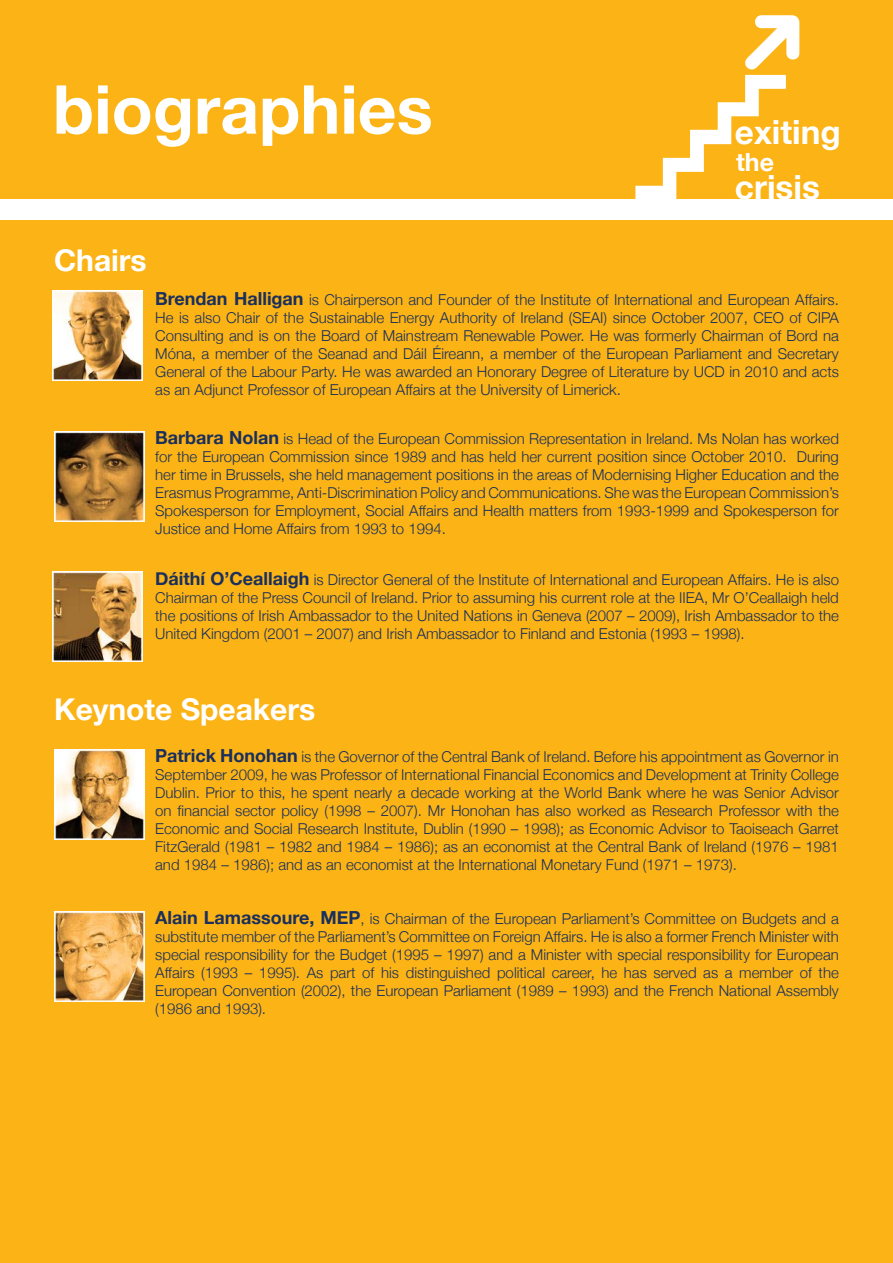
<style>
.page{position:relative;width:893px;height:1263px;background:#fbb316}
.page>*{position:absolute;margin:0;border:0;box-sizing:border-box;transform-origin:0 0}
.t1{font:700 67.5px "Helvetica Neue";color:#fff}
.t2{font:700 33.3px "Helvetica Neue";color:#fff}
.t3{font:700 30px "Helvetica Neue";color:#fff}
.t4{font:700 24.9px "Helvetica Neue";color:#fff}
.t5{font:300 15px/18px "Helvetica Neue";color:#1a2f5b;text-align:justify}
.s1{font-weight:700;font-size:18px}
</style>
<div class="page">
<div style="left:0;top:200px;width:893px;height:20px;background:#fff"></div>
<svg style="left:635px;top:15px;width:164px;height:185px"></svg>
<img style="left:54px;top:432px;width:90px;height:90px">
<img style="left:54px;top:911px;width:90px;height:90px">
<img style="left:54px;top:749px;width:90px;height:90px">
<img style="left:53px;top:290px;width:90px;height:90px">
<img style="left:53px;top:572px;width:90px;height:90px">
<p class="t1" style="left:53px;top:49px;width:381px">biographies</p>
<p class="t3" style="left:54px;top:233px;width:94px">Chairs</p>
<h2 class="t2" style="left:735px;top:102px;width:107px">exiting</h2>
<h3 class="t4" style="left:736px;top:140px;width:39px">the</h3>
<h2 class="t2" style="left:735px;top:157px;width:87px">crisis</h2>
<p class="t5" style="left:155px;top:289px;width:685px"><span class="s1">Brendan Halligan</span> is Chairperson and Founder of the Institute of International and European Affairs.<br>He is also Chair of the Sustainable Energy Authority of Ireland (SEAI) since October 2007, CEO of CIPA Consulting and is on the Board of Mainstream Renewable Power. He was formerly Chairman of Bord na Móna, a member of the Seanad and Dáil Éireann, a member of the European Parliament and Secretary General of the Labour Party. He was awarded an Honorary Degree of Literature by UCD in 2010 and acts as an Adjunct Professor of European Affairs at the University of Limerick.</p>
<p class="t5" style="left:155px;top:429px;width:685px"><span class="s1">Barbara Nolan</span> is Head of the European Commission Representation in Ireland. Ms Nolan has worked for the European Commission since 1989 and has held her current position since October 2010. During her time in Brussels, she held management positions in the areas of Modernising Higher Education and the Erasmus Programme, Anti-Discrimination Policy and Communications. She was the European Commission’s Spokesperson for Employment, Social Affairs and Health matters from 1993-1999 and Spokesperson for Justice and Home Affairs from 1993 to 1994.</p>
<p class="t5" style="left:155px;top:570px;width:685px"><span class="s1">Dáithí O’Ceallaigh</span> is Director General of the Institute of International and European Affairs. He is also Chairman of the Press Council of Ireland. Prior to assuming his current role at the IIEA, Mr O’Ceallaigh held the positions of Irish Ambassador to the United Nations in Geneva (2007 – 2009), Irish Ambassador to the United Kingdom (2001 – 2007) and Irish Ambassador to Finland and Estonia (1993 – 1998).</p>
<p class="t3" style="left:54px;top:682px;width:263px">Keynote Speakers</p>
<p class="t5" style="left:155px;top:747px;width:685px"><span class="s1">Patrick Honohan</span> is the Governor of the Central Bank of Ireland. Before his appointment as Governor in September 2009, he was Professor of International Financial Economics and Development at Trinity College Dublin. Prior to this, he spent nearly a decade working at the World Bank where he was Senior Advisor on financial sector policy (1998 – 2007). Mr Honohan has also worked as Research Professor with the Economic and Social Research Institute, Dublin (1990 – 1998); as Economic Advisor to Taoiseach Garret FitzGerald (1981 – 1982 and 1984 – 1986); as an economist at the Central Bank of Ireland (1976 – 1981 and 1984 – 1986); and as an economist at the International Monetary Fund (1971 – 1973).</p>
<p class="t5" style="left:155px;top:909px;width:685px"><span class="s1">Alain Lamassoure, MEP</span>, is Chairman of the European Parliament’s Committee on Budgets and a substitute member of the Parliament’s Committee on Foreign Affairs. He is also a former French Minister with special responsibility for the Budget (1995 – 1997) and a Minister with special responsibility for European Affairs (1993 – 1995). As part of his distinguished political career, he has served as a member of the European Convention (2002), the European Parliament (1989 – 1993) and the French National Assembly (1986 and 1993).</p>
</div>
